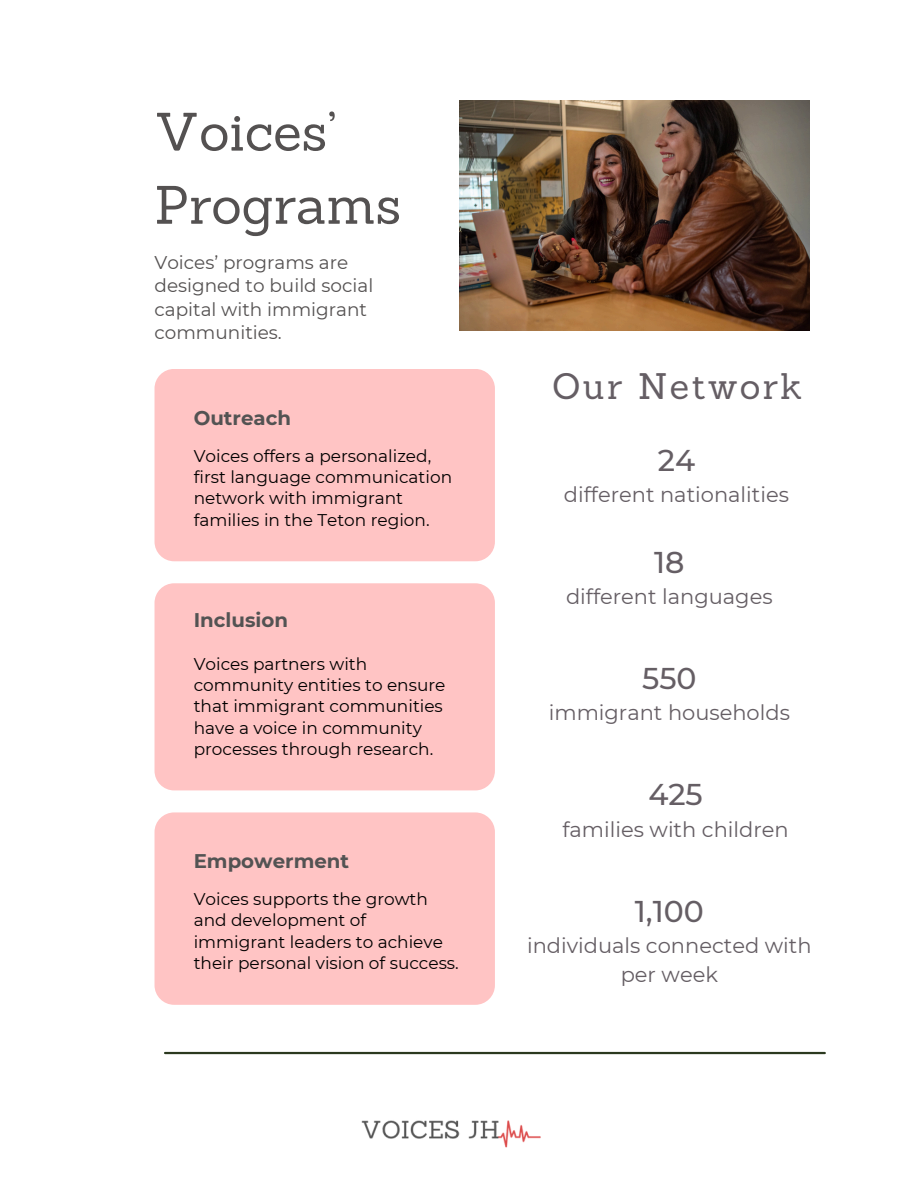
<style>
.page{position:relative;width:918px;height:1188px;background:#fff}
.page>*{position:absolute;margin:0;border:0;box-sizing:border-box;transform-origin:0 0}
.t1{font:52.65px/73.2px "Sanchez";color:#545151}
.t2{font:36px "Sanchez";letter-spacing:.065em;color:#655e64}
.t3{font:500 30px "Montserrat";color:#655e64}
.t4{font:21px/29.2px "Montserrat";color:#655e64;text-align:center}
.t5{font:700 19.8px "Montserrat";color:#535353}
.t6{font:18.45px/23.7px "Montserrat";color:#545151}
.t7{font:16.95px/21.3px "Montserrat";color:#000}
</style>
<div class="page">
<hr style="left:165px;top:1052px;width:660px;height:2px;background:#2b391f">
<div style="left:155px;top:369px;width:340px;height:192px;background:#ffc4c4;border-radius:20px"></div>
<div style="left:155px;top:583px;width:340px;height:207px;background:#ffc4c4;border-radius:20px"></div>
<div style="left:155px;top:812px;width:340px;height:193px;background:#ffc4c4;border-radius:20px"></div>
<img style="left:361px;top:1120px;width:180px;height:28px">
<img style="left:459px;top:101px;width:351px;height:229px">
<p class="t1" style="left:155px;top:95px;width:248px">Voices’<br>Programs</p>
<h2 class="t6" style="left:155px;top:250px;width:220px">Voices’ programs are designed to build social capital with immigrant communities.</h2>
<h3 class="t5" style="left:194px;top:405px;width:99px">Outreach</h3>
<p class="t7" style="left:194px;top:445px;width:260px">Voices offers a personalized, first language communication network with immigrant families in the Teton region.</p>
<p class="t5" style="left:194px;top:608px;width:96px">Inclusion</p>
<h3 class="t7" style="left:194px;top:653px;width:253px">Voices partners with community entities to ensure that immigrant communities have a voice in community processes through research.</h3>
<h3 class="t5" style="left:194px;top:849px;width:157px">Empowerment</h3>
<p class="t7" style="left:194px;top:888px;width:267px">Voices supports the growth and development of immigrant leaders to achieve their personal vision of success.</p>
<h4 class="t2" style="left:552px;top:363px;width:252px">Our Network</h4>
<h4 class="t3" style="left:658px;top:442px;width:39px">24</h4>
<h4 class="t4" style="left:564px;top:480px;width:227px">different nationalities</h4>
<h4 class="t3" style="left:654px;top:544px;width:32px">18</h4>
<h4 class="t4" style="left:566px;top:582px;width:208px">different languages</h4>
<h4 class="t3" style="left:642px;top:660px;width:56px">550</h4>
<h4 class="t4" style="left:549px;top:698px;width:243px">immigrant households</h4>
<h4 class="t3" style="left:648px;top:776px;width:56px">425</h4>
<h4 class="t4" style="left:562px;top:815px;width:228px">families with children</h4>
<p class="t3" style="left:635px;top:893px;width:71px">1,100</p>
<p class="t4" style="left:527px;top:931px;width:286px">individuals connected with per week</p>
</div>
